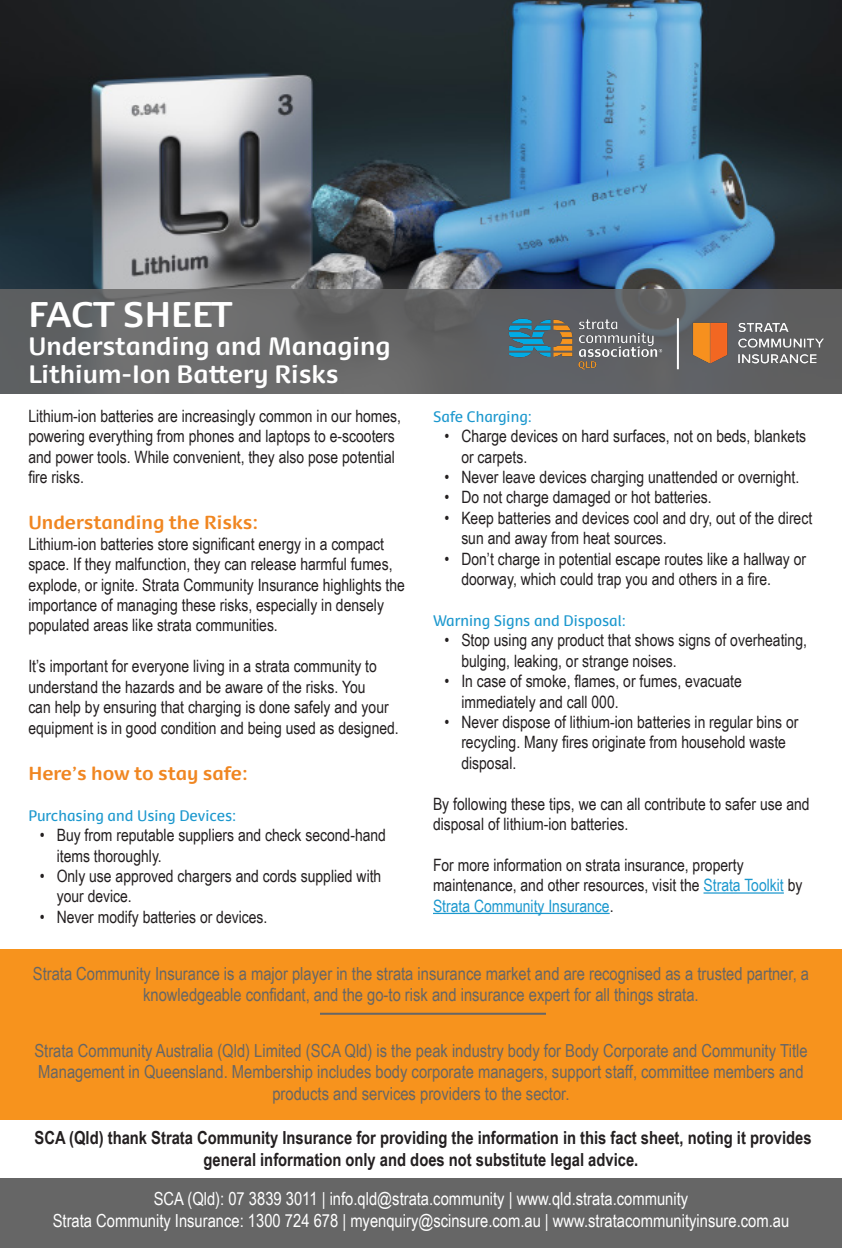
<style>
.page{position:relative;width:842px;height:1248px;background:#fff}
.page>*{position:absolute;margin:0;border:0;box-sizing:border-box;transform-origin:0 0}
.t1{font:700 34px "Dancer Pro";letter-spacing:-.01em;color:#fff}
.t2{font:700 24px/28px "Dancer Pro";color:#fff}
.Body_Text{font:18px/21.6px "Arial Narrow";color:#666;text-align:center}
.t3{font:18px/22px "Arial Narrow";color:#fff;text-align:center}
.t4{font:700 18px/21.6px "Arial Narrow";color:#231f20;text-align:center}
.Body_Text-2{font:700 18px "Dancer Pro";color:#f08621}
.Body_Text-3{font:17px/20.4px "Arial Narrow";color:#231f20}
.Body_Text-4{font:14.6px "Dancer Pro";color:#1c98ce;scale:.96 1}
.s1{color:#1c98ce}
</style>
<div class="page">
<div style="left:0;top:1177px;width:842px;height:70px;background:#666"></div>
<hr style="left:703px;top:892px;width:81px;height:1px;background:#1c98ce">
<hr style="left:433px;top:912px;width:177px;height:2px;background:#1c98ce">
<img style="left:0;top:0;width:842px;height:290px">
<div style="left:0;top:290px;width:842px;height:104px;background:linear-gradient(to right,#696a6a,#5d5f62)"></div>
<img style="left:508px;top:318px;width:155px;height:51px">
<div style="left:0;top:949px;width:842px;height:170px;background:#f7931d"></div>
<hr style="left:320px;top:1012px;width:226px;height:2px;background:#666">
<img style="left:676px;top:305px;width:166px;height:73px">
<p class="t1" style="left:28px;top:290px;width:205px">FACT SHEET</p>
<p class="t2" style="left:28px;top:331px;width:364px">Understanding and Managing<br>Lithium-Ion Battery Risks</p>
<p class="Body_Text-3" style="left:28px;top:405px;width:374px">Lithium-ion batteries are increasingly common in our homes, powering everything from phones and laptops to e-scooters and power tools. While convenient, they also pose potential fire risks.</p>
<p class="Body_Text-2" style="left:28px;top:509px;width:231px">Understanding the Risks:</p>
<p class="Body_Text-3" style="left:28px;top:533px;width:378px">Lithium-ion batteries store significant energy in a compact space. If they malfunction, they can release harmful fumes, explode, or ignite. Strata Community Insurance highlights the importance of managing these risks, especially in densely populated areas like strata communities.</p>
<p class="Body_Text-3" style="left:28px;top:655px;width:372px">It’s important for everyone living in a strata community to understand the hazards and be aware of the risks. You<br>can help by ensuring that charging is done safely and your equipment is in good condition and being used as designed.</p>
<p class="Body_Text-2" style="left:28px;top:760px;width:221px">Here’s how to stay safe:</p>
<p class="Body_Text-4" style="left:28px;top:805px;width:218px">Purchasing and Using Devices:</p>
<p class="Body_Text-3" style="left:57px;top:824px;width:331px;text-indent:-17px">• Buy from reputable suppliers and check second-hand items thoroughly.</p>
<p class="Body_Text-3" style="left:57px;top:865px;width:326px;text-indent:-17px">• Only use approved chargers and cords supplied with your device.</p>
<p class="Body_Text-3" style="left:40px;top:905px;width:229px">• Never modify batteries or devices.</p>
<p class="Body_Text-4" style="left:433px;top:406px;width:105px">Safe Charging:</p>
<p class="Body_Text-3" style="left:461px;top:425px;width:346px;text-indent:-17px">• Charge devices on hard surfaces, not on beds, blankets or carpets.</p>
<p class="Body_Text-3" style="left:444px;top:466px;width:356px">• Never leave devices charging unattended or overnight.</p>
<p class="Body_Text-3" style="left:444px;top:486px;width:269px">• Do not charge damaged or hot batteries.</p>
<p class="Body_Text-3" style="left:461px;top:507px;width:352px;text-indent:-17px">• Keep batteries and devices cool and dry, out of the direct sun and away from heat sources.</p>
<p class="Body_Text-3" style="left:461px;top:547px;width:346px;text-indent:-17px">• Don’t charge in potential escape routes like a hallway or doorway, which could trap you and others in a fire.</p>
<p class="Body_Text-4" style="left:433px;top:610px;width:203px">Warning Signs and Disposal:</p>
<p class="Body_Text-3" style="left:461px;top:629px;width:347px;text-indent:-17px">• Stop using any product that shows signs of overheating, bulging, leaking, or strange noises.</p>
<p class="Body_Text-3" style="left:461px;top:670px;width:282px;text-indent:-17px">• In case of smoke, flames, or fumes, evacuate immediately and call 000.</p>
<p class="Body_Text-3" style="left:461px;top:711px;width:339px;text-indent:-17px">• Never dispose of lithium-ion batteries in regular bins or recycling. Many fires originate from household waste disposal.</p>
<p class="Body_Text-3" style="left:433px;top:792px;width:378px">By following these tips, we can all contribute to safer use and disposal of lithium-ion batteries.</p>
<p class="Body_Text-3" style="left:433px;top:853px;width:371px">For more information on strata insurance, property maintenance, and other resources, visit the <span class="s1">Strata Toolkit</span> by<br><span class="s1">Strata Community Insurance</span>.</p>
<p class="Body_Text" style="left:33px;top:961px;width:778px">Strata Community Insurance is a major player in the strata insurance market and are recognised as a trusted partner, a knowledgeable confidant, and the go-to risk and insurance expert for all things strata.</p>
<p class="Body_Text" style="left:34px;top:1038px;width:775px">Strata Community Australia (Qld) Limited (SCA Qld) is the peak industry body for Body Corporate and Community Title<br>Management in Queensland. Membership includes body corporate managers, support staff, committee members and products and services providers to the sector.</p>
<p class="t4" style="left:35px;top:1126px;width:778px">SCA (Qld) thank Strata Community Insurance for providing the information in this fact sheet, noting it provides general information only and does not substitute legal advice.</p>
<p class="t3" style="left:53px;top:1186px;width:738px">SCA (Qld): 07 3839 3011 | info.qld@strata.community | www.qld.strata.community<br>Strata Community Insurance: 1300 724 678 | myenquiry@scinsure.com.au | www.stratacommunityinsure.com.au</p>
</div>
